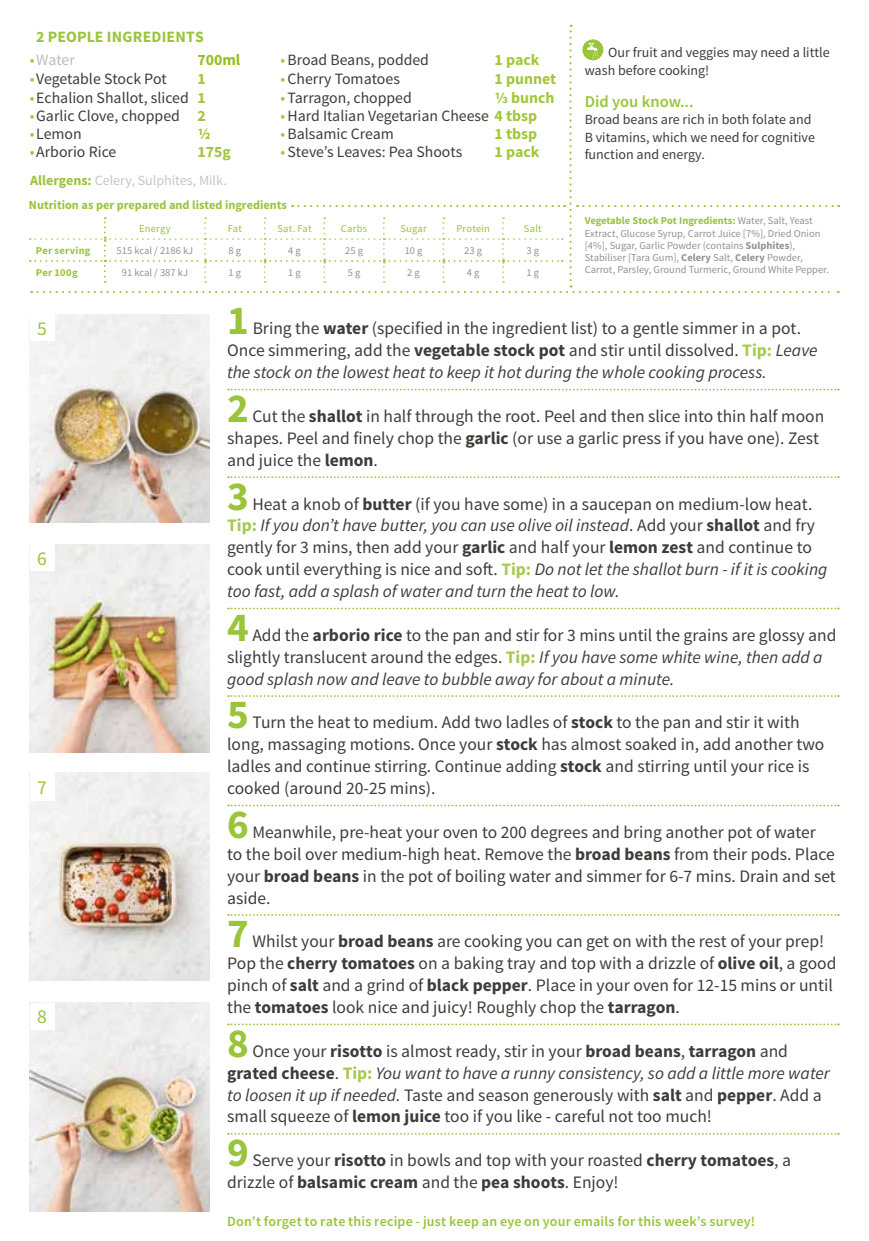
<style>
.page{position:relative;width:869px;height:1241px;background:#fff}
.page>*{position:absolute;margin:0;border:0;box-sizing:border-box;transform-origin:0 0}
.t1{font:700 41.12px "Source Sans Pro";color:#9ac43a}
.t2{font:19.6px "Source Sans Pro";color:#9ac43a}
.t3{font:17.5px/21.9px "Source Sans Pro";color:#3c3c3b}
.t4{font:600 16.45px "Source Sans Pro";color:#9ac43a}
.t5{font:15.75px "Source Sans Pro";color:#3c3c3b}
.t6{font:700 15.75px "Source Sans Pro";color:#a2c73a}
.t7{font:700 15.75px "Source Sans Pro";letter-spacing:.01em;color:#9ac43a}
.t8{font:15.75px "Source Sans Pro";letter-spacing:-.005em;color:#bcbcbc}
.t9{font:700 15.75px "Source Sans Pro";color:#95c11f}
.t10{font:14px/17.5px "Source Sans Pro";color:#3c3c3b}
.t11{font:600 14px "Source Sans Pro";letter-spacing:.015em;color:#9ac43a}
.t12{font:14px "Source Sans Pro";color:#c6c6c6}
.t13{font:700 12.25px "Source Sans Pro";color:#9ac43a}
.t14{font:10.5px/12.2px "Source Sans Pro";color:#929292}
.t15{font:10.5px "Source Sans Pro";letter-spacing:.02em;color:#9ac43a}
.t16{font:700 10.5px "Source Sans Pro";letter-spacing:.025em;color:#9ac43a}
.s1{color:#a2c73a}
.s2{font-weight:700;color:#a2c73a}
.s3{font-weight:700;color:#9ac43a}
.s4{font-weight:700}
.s5{font-weight:700;color:#a6c94f}
.s6{font-style:italic}
</style>
<div class="page">
<img style="left:30px;top:1002px;width:180px;height:208px">
<img style="left:30px;top:772px;width:180px;height:208px">
<img style="left:30px;top:314px;width:180px;height:208px">
<img style="left:30px;top:544px;width:180px;height:208px">
<div style="left:30px;top:314px;width:25px;height:26px;background:#fff"></div>
<div style="left:30px;top:544px;width:25px;height:27px;background:#fff"></div>
<div style="left:30px;top:772px;width:25px;height:28px;background:#fff"></div>
<div style="left:30px;top:1002px;width:25px;height:27px;background:#fff"></div>
<svg style="left:228px;top:388px;width:610px;height:2px"></svg>
<svg style="left:228px;top:476px;width:610px;height:2px"></svg>
<svg style="left:228px;top:607px;width:610px;height:2px"></svg>
<svg style="left:228px;top:695px;width:610px;height:1px"></svg>
<svg style="left:228px;top:804px;width:610px;height:2px"></svg>
<svg style="left:228px;top:914px;width:610px;height:1px"></svg>
<svg style="left:228px;top:1023px;width:610px;height:2px"></svg>
<svg style="left:228px;top:1133px;width:610px;height:1px"></svg>
<svg style="left:30px;top:25px;width:808px;height:268px"></svg>
<p class="t7" style="left:36px;top:26px;width:169px">2 PEOPLE INGREDIENTS</p>
<p class="t8" style="left:30px;top:50px;width:47px"><span class="s1">•</span>Water</p>
<p class="t9" style="left:197px;top:50px;width:44px">700ml</p>
<p class="t5" style="left:280px;top:50px;width:150px"><span class="s1">•</span>Broad Beans, podded</p>
<p class="t6" style="left:494px;top:50px;width:46px">1 pack</p>
<p class="t5" style="left:30px;top:69px;width:138px"><span class="s1">•</span>Vegetable Stock Pot</p>
<p class="t6" style="left:197px;top:69px;width:10px">1</p>
<p class="t5" style="left:280px;top:69px;width:121px"><span class="s1">•</span>Cherry Tomatoes</p>
<p class="t6" style="left:494px;top:69px;width:63px">1 punnet</p>
<p class="t5" style="left:30px;top:88px;width:177px"><span class="s1">•</span>Echalion Shallot, sliced <span class="s2">1</span></p>
<p class="t5" style="left:280px;top:88px;width:133px"><span class="s1">•</span> Tarragon, chopped</p>
<p class="t6" style="left:494px;top:87px;width:61px">1/3 bunch</p>
<p class="t5" style="left:30px;top:106px;width:177px"><span class="s1">•</span>Garlic Clove, chopped <span class="s2">2</span></p>
<p class="t5" style="left:280px;top:106px;width:258px"><span class="s1">•</span>Hard Italian Vegetarian Cheese <span class="s2">4 tbsp</span></p>
<p class="t5" style="left:30px;top:124px;width:53px"><span class="s1">•</span>Lemon</p>
<p class="t6" style="left:197px;top:124px;width:15px">1/2</p>
<p class="t5" style="left:280px;top:124px;width:115px"><span class="s1">•</span>Balsamic Cream</p>
<p class="t6" style="left:494px;top:124px;width:44px">1 tbsp</p>
<p class="t5" style="left:30px;top:142px;width:88px"><span class="s1">•</span>Arborio Rice</p>
<p class="t6" style="left:197px;top:141px;width:35px">175g</p>
<p class="t5" style="left:280px;top:142px;width:183px"><span class="s1">•</span> Steve’s Leaves: Pea Shoots</p>
<p class="t6" style="left:494px;top:141px;width:46px">1 pack</p>
<p class="t12" style="left:30px;top:171px;width:198px"><span class="s3">Allergens:</span> Celery, Sulphites, Milk.</p>
<p class="t15" style="left:139px;top:222px;width:33px">Energy</p>
<p class="t15" style="left:228px;top:222px;width:16px">Fat</p>
<p class="t15" style="left:277px;top:222px;width:36px">Sat. Fat</p>
<p class="t15" style="left:341px;top:222px;width:28px">Carbs</p>
<p class="t15" style="left:400px;top:222px;width:28px">Sugar</p>
<p class="t15" style="left:456px;top:222px;width:35px">Protein</p>
<p class="t15" style="left:523px;top:222px;width:19px">Salt</p>
<p class="t16" style="left:36px;top:244px;width:56px">Per serving</p>
<p class="t14" style="left:116px;top:244px;width:78px">515 kcal / 2186 kJ</p>
<p class="t14" style="left:228px;top:244px;width:14px">8 g</p>
<p class="t14" style="left:288px;top:244px;width:14px">4 g</p>
<p class="t14" style="left:345px;top:244px;width:19px">25 g</p>
<p class="t14" style="left:404px;top:244px;width:19px">10 g</p>
<p class="t14" style="left:464px;top:244px;width:19px">23 g</p>
<p class="t14" style="left:526px;top:244px;width:14px">3 g</p>
<p class="t16" style="left:36px;top:265px;width:43px">Per 100g</p>
<p class="t14" style="left:122px;top:266px;width:68px">91 kcal / 387 kJ</p>
<p class="t14" style="left:228px;top:266px;width:14px">1 g</p>
<p class="t14" style="left:288px;top:266px;width:14px">1 g</p>
<p class="t14" style="left:347px;top:266px;width:14px">5 g</p>
<p class="t14" style="left:407px;top:266px;width:14px">2 g</p>
<p class="t14" style="left:466px;top:266px;width:14px">4 g</p>
<p class="t14" style="left:526px;top:266px;width:14px">1 g</p>
<p class="t13" style="left:29px;top:197px;width:259px">Nutrition as per prepared and listed ingredients</p>
<p class="t10" style="left:584px;top:44px;width:246px;text-indent:23px">Our fruit and veggies may need a little wash before cooking!</p>
<p class="t4" style="left:584px;top:91px;width:110px">Did you know...</p>
<p class="t10" style="left:584px;top:111px;width:232px">Broad beans are rich in both folate and<br>B vitamins, which we need for cognitive function and energy.</p>
<p class="t14" style="left:584px;top:215px;width:246px"><span class="s3">Vegetable Stock Pot Ingredients:</span> Water, Salt, Yeast Extract, Glucose Syrup, Carrot Juice [7%], Dried Onion [4%], Sugar, Garlic Powder (contains <span class="s4">Sulphites</span>), Stabiliser [Tara Gum], <span class="s4">Celery</span> Salt, <span class="s4">Celery</span> Powder, Carrot, Parsley, Ground Turmeric, Ground White Pepper.</p>
<p class="t2" style="left:37px;top:316px;width:11px">5</p>
<p class="t2" style="left:37px;top:546px;width:11px">6</p>
<p class="t2" style="left:37px;top:775px;width:11px">7</p>
<p class="t2" style="left:37px;top:1004px;width:11px">8</p>
<h1 class="t1" style="left:227px;top:294px;width:23px">1</h1>
<p class="t3" style="left:227px;top:318px;width:591px;text-indent:25px">Bring the <span class="s4">water</span> (specified in the ingredient list) to a gentle simmer in a pot.<br>Once simmering, add the <span class="s4">vegetable stock pot</span> and stir until dissolved. <span class="s5">Tip:</span> <span class="s6">Leave the stock on the lowest heat to keep it hot during the whole cooking process.</span></p>
<h1 class="t1" style="left:227px;top:382px;width:23px">2</h1>
<p class="t3" style="left:227px;top:405px;width:598px;text-indent:25px">Cut the <span class="s4">shallot</span> in half through the root. Peel and then slice into thin half moon shapes. Peel and finely chop the <span class="s4">garlic</span> (or use a garlic press if you have one). Zest and juice the <span class="s4">lemon</span>.</p>
<h1 class="t1" style="left:227px;top:469px;width:23px">3</h1>
<p class="t3" style="left:227px;top:493px;width:601px;text-indent:25px">Heat a knob of <span class="s4">butter</span> (if you have some) in a saucepan on medium-low heat.<br><span class="s5">Tip:</span> <span class="s6">If you don’t have butter, you can use olive oil instead</span>. Add your <span class="s4">shallot</span> and fry gently for 3 mins, then add your <span class="s4">garlic</span> and half your <span class="s4">lemon zest</span> and continue to cook until everything is nice and soft. <span class="s5">Tip:</span> <span class="s6">Do not let the shallot burn - if it is cooking too fast, add a splash of water and turn the heat to low.</span></p>
<h1 class="t1" style="left:227px;top:600px;width:23px">4</h1>
<p class="t3" style="left:227px;top:624px;width:610px;text-indent:25px">Add the <span class="s4">arborio rice</span> to the pan and stir for 3 mins until the grains are glossy and slightly translucent around the edges. <span class="s5">Tip:</span> <span class="s6">If you have some white wine, then add a good splash now and leave to bubble away for about a minute.</span></p>
<h1 class="t1" style="left:227px;top:688px;width:23px">5</h1>
<p class="t3" style="left:227px;top:712px;width:598px;text-indent:25px">Turn the heat to medium. Add two ladles of <span class="s4">stock</span> to the pan and stir it with long, massaging motions. Once your <span class="s4">stock</span> has almost soaked in, add another two ladles and continue stirring. Continue adding <span class="s4">stock</span> and stirring until your rice is cooked (around 20-25 mins).</p>
<h1 class="t1" style="left:227px;top:797px;width:23px">6</h1>
<p class="t3" style="left:227px;top:821px;width:609px;text-indent:25px">Meanwhile, pre-heat your oven to 200 degrees and bring another pot of water<br>to the boil over medium-high heat. Remove the <span class="s4">broad beans</span> from their pods. Place your <span class="s4">broad beans</span> in the pot of boiling water and simmer for 6-7 mins. Drain and set aside.</p>
<h1 class="t1" style="left:227px;top:907px;width:23px">7</h1>
<p class="t3" style="left:227px;top:930px;width:610px;text-indent:25px">Whilst your <span class="s4">broad beans</span> are cooking you can get on with the rest of your prep!<br>Pop the <span class="s4">cherry tomatoes</span> on a baking tray and top with a drizzle of <span class="s4">olive oil</span>, a good pinch of <span class="s4">salt</span> and a grind of <span class="s4">black pepper</span>. Place in your oven for 12-15 mins or until the <span class="s4">tomatoes</span> look nice and juicy! Roughly chop the <span class="s4">tarragon</span>.</p>
<h1 class="t1" style="left:227px;top:1016px;width:23px">8</h1>
<p class="t3" style="left:227px;top:1040px;width:604px;text-indent:25px">Once your <span class="s4">risotto</span> is almost ready, stir in your <span class="s4">broad beans</span>, <span class="s4">tarragon</span> and <span class="s4">grated cheese</span>. <span class="s5">Tip:</span> <span class="s6">You want to have a runny consistency, so add a little more water to loosen it up if needed.</span> Taste and season generously with <span class="s4">salt</span> and <span class="s4">pepper</span>. Add a small squeeze of <span class="s4">lemon juice</span> too if you like - careful not too much!</p>
<h1 class="t1" style="left:227px;top:1125px;width:23px">9</h1>
<p class="t3" style="left:227px;top:1149px;width:565px;text-indent:25px">Serve your <span class="s4">risotto</span> in bowls and top with your roasted <span class="s4">cherry tomatoes</span>, a drizzle of <span class="s4">balsamic cream</span> and the <span class="s4">pea shoots</span>. Enjoy!</p>
<p class="t11" style="left:227px;top:1212px;width:529px">Don’t forget to rate this recipe - just keep an eye on your emails for this week’s survey!</p>
</div>
